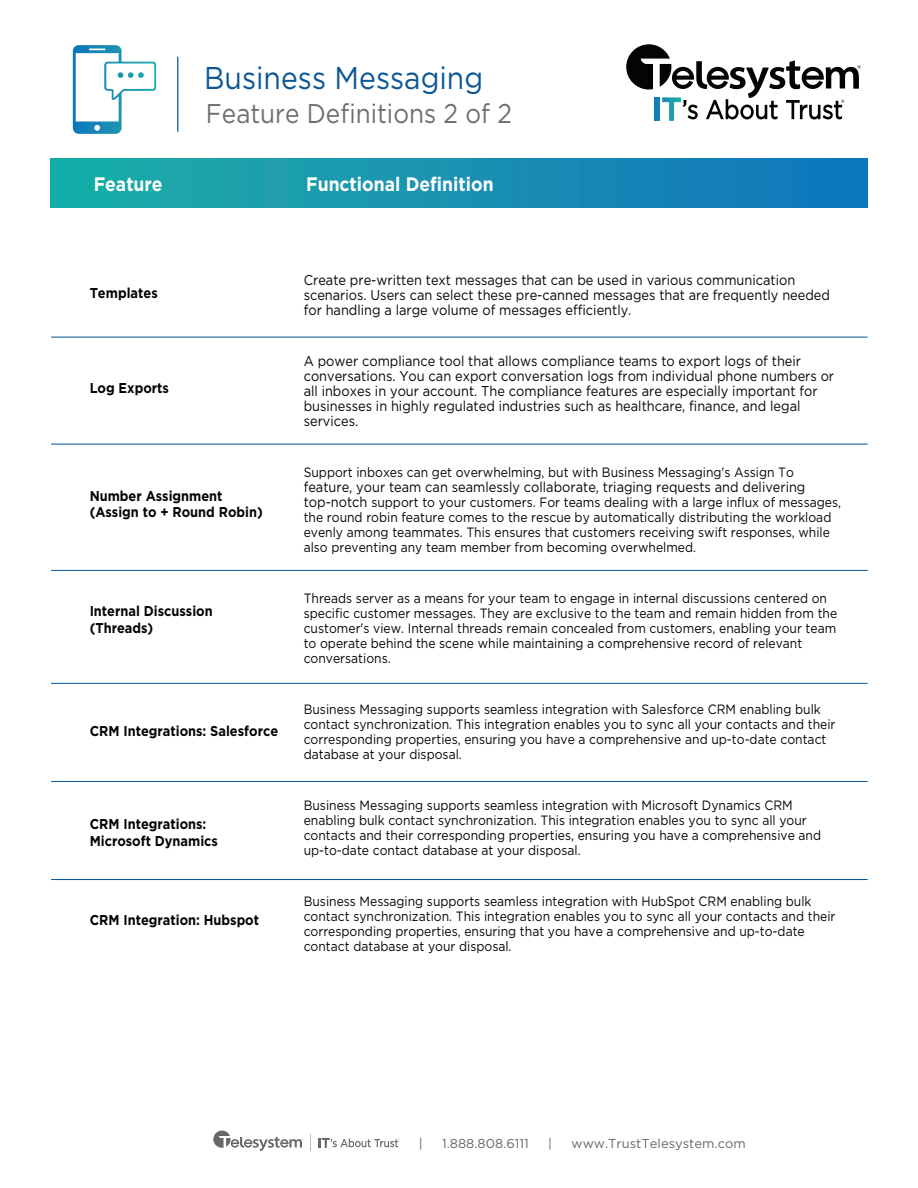
<style>
.page{position:relative;width:918px;height:1188px;background:#fff}
.page>*{position:absolute;margin:0;border:0;box-sizing:border-box;transform-origin:0 0}
.t1{font:31.5px "Gotham Pro";color:#0b5795;scale:.9 1}
.t2{font:27px "Gotham Pro";color:#6d6f71;scale:.9 1}
.t3{font:700 19.5px "Gotham Pro";color:#fff;scale:.9 1}
.t4{font:14.25px/15px "Gotham Pro";color:#040503;scale:.9 1}
.t5{font:700 14.25px/16.5px "Gotham Pro";color:#040503;scale:.9 1}
.t6{font:13.5px/15px "Gotham Pro";color:#040503;scale:.9 1}
.t7{font:12.9px "Gotham Pro";color:#666766}
.s1{font-size:14.25px}
</style>
<div class="page">
<div style="left:50px;top:159px;width:818px;height:49px;background:linear-gradient(to right,#1eaea7,#1174bc)"></div>
<svg style="left:310px;top:1134px;width:1px;height:17px"></svg>
<svg style="left:213px;top:1131px;width:90px;height:20px"></svg>
<svg style="left:319px;top:1138px;width:80px;height:10px"></svg>
<svg style="left:626px;top:44px;width:235px;height:77px"></svg>
<hr style="left:177px;top:57px;width:1px;height:75px;background:#005595">
<svg style="left:73px;top:45px;width:83px;height:89px"></svg>
<hr style="left:51px;top:337px;width:817px;height:1px;background:#005595">
<hr style="left:51px;top:444px;width:817px;height:1px;background:#005595">
<hr style="left:51px;top:570px;width:817px;height:1px;background:#005595">
<hr style="left:51px;top:683px;width:817px;height:1px;background:#005595">
<hr style="left:51px;top:781px;width:817px;height:1px;background:#005595">
<hr style="left:51px;top:879px;width:817px;height:1px;background:#005595">
<h1 class="t1" style="left:204px;top:61px;width:312px">Business Messaging</h1>
<h2 class="t2" style="left:206px;top:98px;width:342px">Feature Definitions 2 of 2</h2>
<h3 class="t3" style="left:94px;top:173px;width:78px">Feature</h3>
<h3 class="t3" style="left:306px;top:173px;width:210px">Functional Definition</h3>
<p class="t5" style="left:90px;top:285px;width:77px">Templates</p>
<p class="t5" style="left:90px;top:379px;width:90px">Log Exports</p>
<p class="t5" style="left:90px;top:487px;width:194px">Number Assignment (Assign to + Round Robin)</p>
<p class="t5" style="left:90px;top:603px;width:138px">Internal Discussion (Threads)</p>
<p class="t5" style="left:90px;top:723px;width:211px">CRM Integrations: Salesforce</p>
<p class="t5" style="left:90px;top:816px;width:144px">CRM Integrations:<br>Microsoft Dynamics</p>
<p class="t5" style="left:90px;top:912px;width:190px">CRM Integration: Hubspot</p>
<p class="t4" style="left:304px;top:272px;width:586px">Create pre-written text messages that can be used in various communication scenarios. Users can select these pre-canned messages that are frequently needed for handling a large volume of messages efficiently.</p>
<p class="t4" style="left:304px;top:353px;width:591px">A power compliance tool that allows compliance teams to export logs of their conversations. You can export conversation logs from individual phone numbers or all inboxes in your account. The compliance features are especially important for businesses in highly regulated industries such as healthcare, finance, and legal services.</p>
<p class="t6" style="left:304px;top:465px;width:546px">Support inboxes can get overwhelming, but with Business Messaging's Assign To</p>
<p class="t4" style="left:304px;top:479px;width:559px">feature, your team can seamlessly collaborate, triaging requests and delivering</p>
<p class="t6" style="left:304px;top:495px;width:599px"><span class="s1">top-notch</span> support to your customers. For teams dealing with a large influx of messages, the round robin feature comes to the rescue by automatically distributing the workload evenly among teammates. This ensures that customers receiving swift responses, while also preventing any team member from becoming overwhelmed.</p>
<p class="t6" style="left:304px;top:591px;width:594px">Threads server as a means for your team to engage in internal discussions centered on specific customer messages. They are exclusive to the team and remain hidden from the customer's view. Internal threads remain concealed from customers, enabling your team to operate behind the scene while maintaining a comprehensive record of relevant conversations.</p>
<p class="t6" style="left:304px;top:702px;width:592px">Business Messaging supports seamless integration with Salesforce CRM enabling bulk contact synchronization. This integration enables you to sync all your contacts and their corresponding properties, ensuring you have a comprehensive and up-to-date contact database at your disposal.</p>
<p class="t6" style="left:304px;top:798px;width:576px">Business Messaging supports seamless integration with Microsoft Dynamics CRM enabling bulk contact synchronization. This integration enables you to sync all your contacts and their corresponding properties, ensuring you have a comprehensive and up-to-date contact database at your disposal.</p>
<p class="t6" style="left:304px;top:894px;width:592px">Business Messaging supports seamless integration with HubSpot CRM enabling bulk contact synchronization. This integration enables you to sync all your contacts and their corresponding properties, ensuring that you have a comprehensive and up-to-date contact database at your disposal.</p>
<p class="t7" style="left:419px;top:1136px;width:5px">|</p>
<p class="t7" style="left:442px;top:1136px;width:88px">1.888.808.6111</p>
<p class="t7" style="left:548px;top:1136px;width:5px">|</p>
<p class="t7" style="left:572px;top:1136px;width:176px">www.TrustTelesystem.com</p>
</div>
